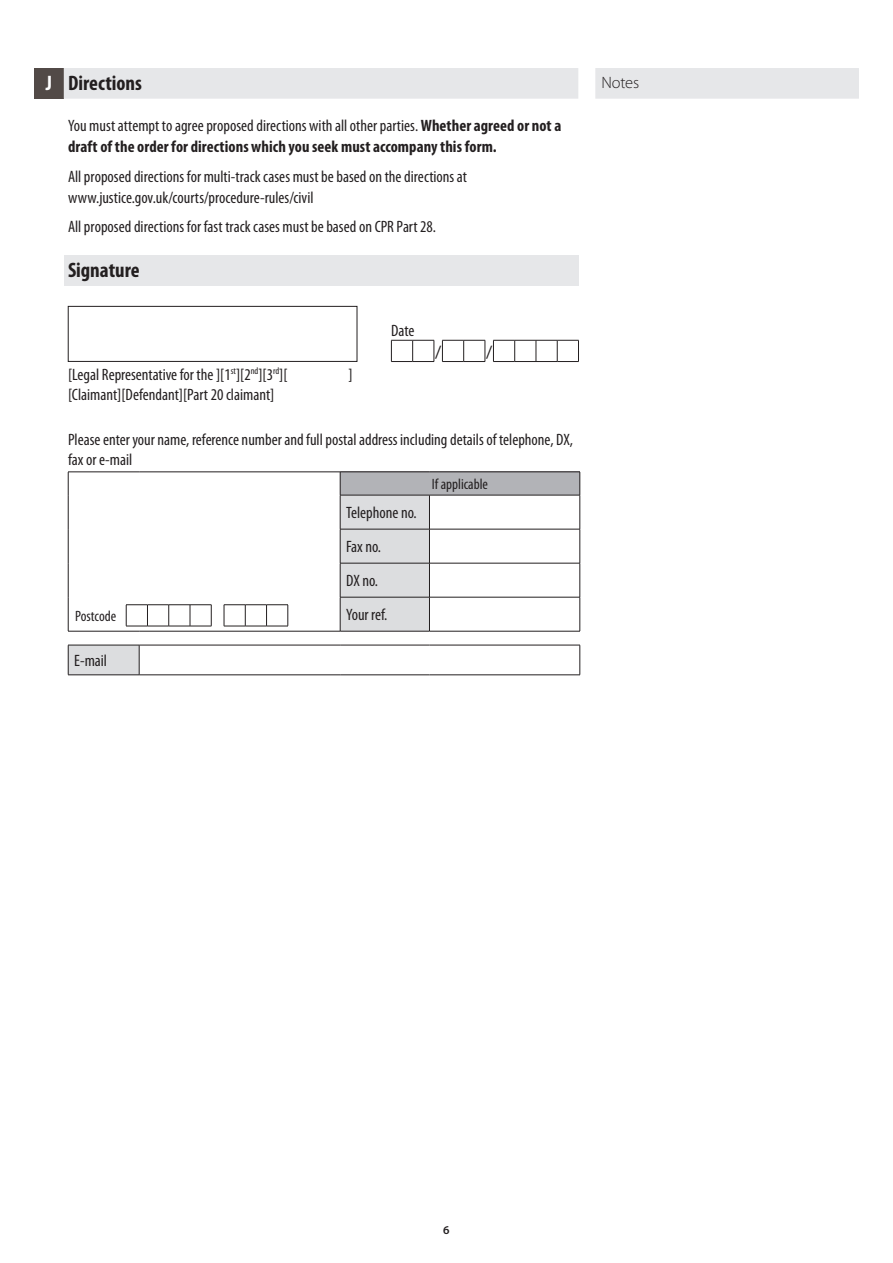
<style>
.page{position:relative;width:893px;height:1263px;background:#fff}
.page>*{position:absolute;margin:0;border:0;box-sizing:border-box;transform-origin:0 0}
.t1{font:700 condensed 21px "Myriad Pro";color:#231f20}
.t2{font:18px "Myriad Pro";color:#231f20}
.t3{font:condensed 16.5px/34px "Myriad Pro";color:#231f20}
.t4{font:700 condensed 16.5px/21px "Myriad Pro";letter-spacing:.005em;color:#231f20}
.t5{font:300 16.5px "Myriad Pro";letter-spacing:-.01em;color:#231f20}
.t6{font:condensed 15px "Myriad Pro";color:#231f20}
.t7{font:600 12px "Myriad Pro";color:#231f20}
.s1{color:#fff}
.s2{font-weight:400}
</style>
<div class="page">
<svg style="left:339px;top:473px;width:241px;height:201px"></svg>
<div style="left:340px;top:472px;width:240px;height:23px;background:#b2b3b7"></div>
<svg style="left:68px;top:495px;width:361px;height:179px"></svg>
<svg style="left:68px;top:473px;width:1px;height:22px"></svg>
<hr style="left:68px;top:495px;width:1px;height:34px;background:#231f20">
<hr style="left:68px;top:529px;width:1px;height:34px;background:#231f20">
<hr style="left:68px;top:563px;width:1px;height:34px;background:#231f20">
<hr style="left:68px;top:597px;width:1px;height:34px;background:#231f20">
<hr style="left:68px;top:472px;width:71px;height:1px;background:#231f20">
<hr style="left:139px;top:472px;width:201px;height:1px;background:#231f20">
<svg style="left:340px;top:473px;width:1px;height:22px"></svg>
<hr style="left:340px;top:472px;width:89px;height:1px;background:#231f20">
<hr style="left:429px;top:472px;width:151px;height:1px;background:#231f20">
<svg style="left:580px;top:472px;width:1px;height:23px"></svg>
<hr style="left:340px;top:495px;width:1px;height:34px;background:#231f20">
<hr style="left:340px;top:529px;width:1px;height:34px;background:#231f20">
<hr style="left:340px;top:563px;width:1px;height:34px;background:#231f20">
<hr style="left:340px;top:495px;width:89px;height:1px;background:#231f20">
<hr style="left:340px;top:529px;width:89px;height:1px;background:#231f20">
<hr style="left:340px;top:563px;width:89px;height:1px;background:#231f20">
<hr style="left:429px;top:495px;width:1px;height:34px;background:#231f20">
<hr style="left:429px;top:529px;width:1px;height:34px;background:#231f20">
<hr style="left:429px;top:563px;width:1px;height:34px;background:#231f20">
<hr style="left:429px;top:495px;width:151px;height:1px;background:#231f20">
<hr style="left:580px;top:495px;width:1px;height:34px;background:#231f20">
<hr style="left:580px;top:529px;width:1px;height:34px;background:#231f20">
<hr style="left:580px;top:563px;width:1px;height:34px;background:#231f20">
<hr style="left:429px;top:529px;width:151px;height:1px;background:#231f20">
<hr style="left:429px;top:563px;width:151px;height:1px;background:#231f20">
<hr style="left:340px;top:597px;width:1px;height:34px;background:#231f20">
<hr style="left:340px;top:597px;width:89px;height:1px;background:#231f20">
<hr style="left:429px;top:597px;width:1px;height:34px;background:#231f20">
<hr style="left:429px;top:597px;width:151px;height:1px;background:#231f20">
<hr style="left:580px;top:597px;width:1px;height:34px;background:#231f20">
<hr style="left:68px;top:631px;width:71px;height:1px;background:#231f20">
<hr style="left:139px;top:631px;width:201px;height:1px;background:#231f20">
<hr style="left:340px;top:631px;width:89px;height:1px;background:#231f20">
<hr style="left:429px;top:631px;width:151px;height:1px;background:#231f20">
<hr style="left:68px;top:645px;width:1px;height:30px;background:#231f20">
<hr style="left:68px;top:645px;width:71px;height:1px;background:#231f20">
<hr style="left:68px;top:674px;width:71px;height:1px;background:#231f20">
<hr style="left:139px;top:645px;width:1px;height:30px;background:#231f20">
<hr style="left:139px;top:645px;width:201px;height:1px;background:#231f20">
<hr style="left:139px;top:674px;width:201px;height:1px;background:#231f20">
<hr style="left:340px;top:645px;width:89px;height:1px;background:#231f20">
<hr style="left:340px;top:674px;width:89px;height:1px;background:#231f20">
<hr style="left:429px;top:645px;width:151px;height:1px;background:#231f20">
<hr style="left:580px;top:645px;width:1px;height:30px;background:#231f20">
<hr style="left:429px;top:674px;width:151px;height:1px;background:#231f20">
<svg style="left:75px;top:604px;width:214px;height:23px"></svg>
<svg style="left:391px;top:340px;width:188px;height:22px"></svg>
<div style="left:34px;top:68px;width:30px;height:31px;background:#524a47"></div>
<div style="left:64px;top:68px;width:795px;height:31px;background:#e6e7e9"></div>
<div style="left:64px;top:255px;width:514px;height:31px;background:#e6e7e9"></div>
<div style="left:68px;top:306px;width:289px;height:56px;border:1px solid #231f20"></div>
<p class="t1" style="left:46px;top:72px;width:98px"><span class="s1">J</span> Directions</p>
<p class="t5" style="left:601px;top:74px;width:39px">Notes</p>
<p class="t4" style="left:68px;top:116px;width:495px"><span class="s2">You must attempt to agree proposed directions with all other parties.</span> Whether agreed or not a draft of the order for directions which you seek must accompany this form.</p>
<p class="t3" style="left:68px;top:166px;width:401px;line-height:21px">All proposed directions for multi-track cases must be based on the directions at www.justice.gov.uk/courts/procedure-rules/civil</p>
<p class="t3" style="left:68px;top:210px;width:369px">All proposed directions for fast track cases must be based on CPR Part 28.</p>
<p class="t1" style="left:68px;top:259px;width:73px">Signature</p>
<p class="t3" style="left:68px;top:358px;width:221px">[Legal Representative for the ][1<sup>st</sup>][2<sup>nd</sup>][3<sup>rd</sup>][</p>
<p class="t3" style="left:348px;top:358px;width:6px">]</p>
<p class="t3" style="left:68px;top:378px;width:208px">[Claimant][Defendant][Part 20 claimant]</p>
<p class="t3" style="left:391px;top:313px;width:25px">Date</p>
<p class="t2" style="left:435px;top:340px;width:8px">/</p>
<p class="t2" style="left:486px;top:340px;width:8px">/</p>
<p class="t3" style="left:68px;top:430px;width:507px;line-height:19.8px">Please enter your name, reference number and full postal address including details of telephone, DX, fax or e-mail</p>
<p class="t6" style="left:75px;top:608px;width:43px">Postcode</p>
<p class="t3" style="left:74px;top:644px;width:34px">E-mail</p>
<p class="t3" style="left:346px;top:496px;width:72px">Telephone no.<br>Fax no.<br>DX no.<br>Your ref.</p>
<p class="t6" style="left:432px;top:476px;width:58px">If applicable</p>
<p class="t7" style="left:443px;top:1222px;width:8px">6</p>
</div>
